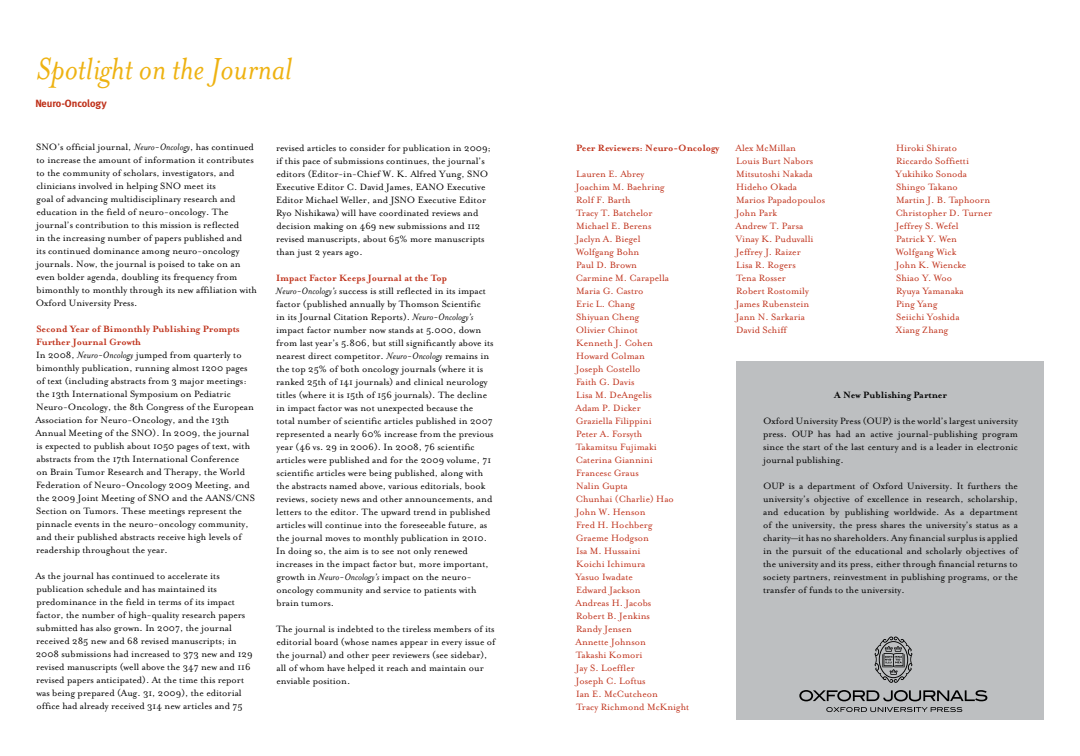
<style>
.page{position:relative;width:1080px;height:756px;background:#fff}
.page>*{position:absolute;margin:0;border:0;box-sizing:border-box;transform-origin:0 0}
.t1{font:italic 35px "Mrs Eaves";color:#eeb211}
.t2{font:10.5px/13px "Mrs Eaves Roman";color:#000}
.t3{font:10.5px/13px "Mrs Eaves Roman";color:#bf311a}
.t4{font:700 10.5px/13px "Mrs Eaves";color:#bf311a}
.t5{font:700 10.5px "Mrs Eaves";color:#000}
.t6{font:700 10.5px "Meta";color:#bf311a}
.s1{font-family:"Mrs Eaves";font-style:italic}
</style>
<div class="page">
<div style="left:736px;top:362px;width:308px;height:358px;background:#bdbfc1"></div>
<svg style="left:826px;top:707px;width:136px;height:5px"></svg>
<svg style="left:799px;top:690px;width:188px;height:11px"></svg>
<svg style="left:875px;top:637px;width:37px;height:46px"></svg>
<h1 class="t1" style="left:37px;top:50px;width:257px">Spotlight on the Journal</h1>
<p class="t6" style="left:35px;top:97px;width:73px">Neuro-Oncology</p>
<p class="t2" style="left:36px;top:141px;width:223px">SNO’s official journal, <span class="s1">Neuro-Oncology</span>, has continued to increase the amount of information it contributes to the community of scholars, investigators, and clinicians involved in helping SNO meet its<br>goal of advancing multidisciplinary research and education in the field of neuro-oncology. The journal’s contribution to this mission is reflected<br>in the increasing number of papers published and<br>its continued dominance among neuro-oncology journals. Now, the journal is poised to take on an even bolder agenda, doubling its frequency from bimonthly to monthly through its new affiliation with Oxford University Press.</p>
<p class="t4" style="left:36px;top:323px;width:205px">Second Year of Bimonthly Publishing Prompts<br>Further Journal Growth</p>
<p class="t2" style="left:36px;top:349px;width:221px">In 2008, <span class="s1">Neuro-Oncology</span> jumped from quarterly to bimonthly publication, running almost 1200 pages of text (including abstracts from 3 major meetings: the 13th International Symposium on Pediatric Neuro-Oncology, the 8th Congress of the European Association for Neuro-Oncology, and the 13th Annual Meeting of the SNO). In 2009, the journal is expected to publish about 1050 pages of text, with abstracts from the 17th International Conference<br>on Brain Tumor Research and Therapy, the World Federation of Neuro-Oncology 2009 Meeting, and the 2009 Joint Meeting of SNO and the AANS/CNS Section on Tumors. These meetings represent the pinnacle events in the neuro-oncology community, and their published abstracts receive high levels of readership throughout the year.</p>
<p class="t2" style="left:36px;top:570px;width:219px">As the journal has continued to accelerate its publication schedule and has maintained its predominance in the field in terms of its impact factor, the number of high-quality research papers submitted has also grown. In 2007, the journal received 285 new and 68 revised manuscripts; in 2008 submissions had increased to 373 new and 129 revised manuscripts (well above the 347 new and 116 revised papers anticipated). At the time this report was being prepared (Aug. 31, 2009), the editorial office had already received 314 new articles and 75</p>
<p class="t2" style="left:276px;top:141px;width:217px">revised articles to consider for publication in 2009; if this pace of submissions continues, the journal’s editors (Editor-in-Chief W. K. Alfred Yung, SNO Executive Editor C. David James, EANO Executive Editor Michael Weller, and JSNO Executive Editor Ryo Nishikawa) will have coordinated reviews and decision making on 469 new submissions and 112 revised manuscripts, about 65% more manuscripts than just 2 years ago.</p>
<p class="t4" style="left:276px;top:271px;width:173px">Impact Factor Keeps Journal at the Top</p>
<p class="t2" style="left:276px;top:284px;width:219px"><span class="s1">Neuro-Oncology’s</span> success is still reflected in its impact factor (published annually by Thomson Scientific<br>in its Journal Citation Reports). <span class="s1">Neuro-Oncology’s </span>impact factor number now stands at 5.000, down from last year’s 5.806, but still significantly above its nearest direct competitor. <span class="s1">Neuro-Oncology</span> remains in the top 25% of both oncology journals (where it is ranked 25th of 141 journals) and clinical neurology titles (where it is 15th of 156 journals). The decline in impact factor was not unexpected because the total number of scientific articles published in 2007 represented a nearly 60% increase from the previous year (46 vs. 29 in 2006). In 2008, 76 scientific articles were published and for the 2009 volume, 71 scientific articles were being published, along with the abstracts named above, various editorials, book reviews, society news and other announcements, and letters to the editor. The upward trend in published articles will continue into the foreseeable future, as the journal moves to monthly publication in 2010.<br>In doing so, the aim is to see not only renewed increases in the impact factor but, more important, growth in <span class="s1">Neuro-Oncology’s</span> impact on the neuro&shy;oncology community and service to patients with brain tumors.</p>
<p class="t2" style="left:276px;top:622px;width:221px">The journal is indebted to the tireless members of its editorial board (whose names appear in every issue of the journal) and other peer reviewers (see sidebar), all of whom have helped it reach and maintain our enviable position.</p>
<p class="t4" style="left:576px;top:142px;width:145px">Peer Reviewers: Neuro-Oncology</p>
<p class="t3" style="left:576px;top:168px;width:115px">Lauren E. Abrey<br>Joachim M. Baehring<br>Rolf F. Barth<br>Tracy T. Batchelor<br>Michael E. Berens<br>Jaclyn A. Biegel<br>Wolfgang Bohn<br>Paul D. Brown<br>Carmine M. Carapella<br>Maria G. Castro<br>Eric L. Chang<br>Shiyuan Cheng<br>Olivier Chinot<br>Kenneth J. Cohen<br>Howard Colman<br>Joseph Costello<br>Faith G. Davis<br>Lisa M. DeAngelis<br>Adam P. Dicker<br>Graziella Filippini<br>Peter A. Forsyth<br>Takamitsu Fujimaki<br>Caterina Giannini<br>Francesc Graus<br>Nalin Gupta<br>Chunhai (Charlie) Hao<br>John W. Henson<br>Fred H. Hochberg<br>Graeme Hodgson<br>Isa M. Hussaini<br>Koichi Ichimura<br>Yasuo Iwadate<br>Edward Jackson<br>Andreas H. Jacobs<br>Robert B. Jenkins<br>Randy Jensen<br>Annette Johnson<br>Takashi Komori<br>Jay S. Loeffler<br>Joseph C. Loftus<br>Ian E. McCutcheon<br>Tracy Richmond McKnight</p>
<p class="t3" style="left:736px;top:141px;width:91px">Alex McMillan<br>Louis Burt Nabors<br>Mitsutoshi Nakada<br>Hideho Okada<br>Marios Papadopoulos<br>John Park<br>Andrew T. Parsa<br>Vinay K. Puduvalli<br>Jeffrey J. Raizer<br>Lisa R. Rogers<br>Tena Rosser<br>Robert Rostomily<br>James Rubenstein<br>Jann N. Sarkaria<br>David Schiff</p>
<p class="t3" style="left:895px;top:141px;width:98px">Hiroki Shirato<br>Riccardo Soffietti<br>Yukihiko Sonoda<br>Shingo Takano<br>Martin J. B. Taphoorn<br>Christopher D. Turner<br>Jeffrey S. Wefel<br>Patrick Y. Wen<br>Wolfgang Wick<br>John K. Wiencke<br>Shiao Y. Woo<br>Ryuya Yamanaka<br>Ping Yang<br>Seiichi Yoshida<br>Xiang Zhang</p>
<p class="t5" style="left:834px;top:389px;width:114px">A New Publishing Partner</p>
<p class="t2" style="left:763px;top:415px;width:256px;text-align:justify">Oxford University Press (OUP) is the world’s largest university press. OUP has had an active journal-publishing program since the start of the last century and is a leader in electronic journal publishing.</p>
<p class="t2" style="left:763px;top:480px;width:256px;text-align:justify">OUP is a department of Oxford University. It furthers the university’s objective of excellence in research, scholarship, and education by publishing worldwide. As a department of the university, the press shares the university’s status as a charity—it has no shareholders. Any financial surplus is applied in the pursuit of the educational and scholarly objectives of the university and its press, either through financial returns to society partners, reinvestment in publishing programs, or the transfer of funds to the university.</p>
</div>
